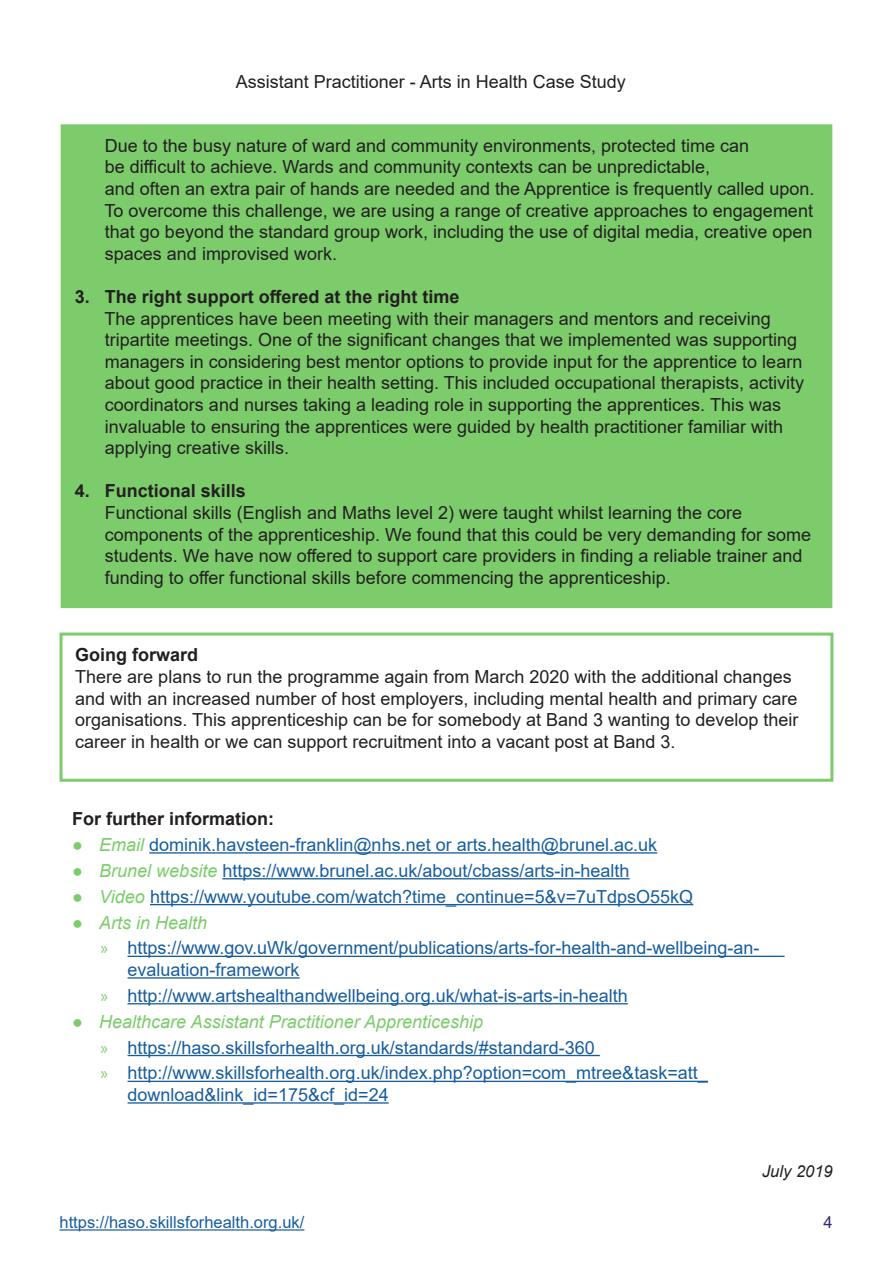
<style>
.page{position:relative;width:893px;height:1263px;background:#fff}
.page>*{position:absolute;margin:0;border:0;box-sizing:border-box;transform-origin:0 0}
.Pre-title{font:18px/21.6px "Arial";color:#231f20}
.t1{font:18px/21.6px "Arial";color:#175d9e}
.Pre-title-2{font:700 18px "Arial";color:#231f20}
.t2{font:italic 18px "Arial";color:#7ccc6c}
.Pre-title-3{font:16.5px "Arial";color:#175d9e}
.Pre-title-4{font:italic 16.5px "Arial";color:#231f20}
.Pre-title-5{font:16.5px "Arial";color:#302878}
.s1{color:#7ccc6c}
.s2{font-style:italic;color:#7ccc6c}
.s3{font-style:normal}
.s4{font-family:"Myriad Pro";color:#7ccc6c}
</style>
<div class="page">
<div style="left:61px;top:125px;width:771px;height:482px;background:#7ccc6c"></div>
<div style="left:61px;top:124px;width:771px;height:484px;border:2px solid #7ccc6c"></div>
<hr style="left:60px;top:1229px;width:244px;height:1px;background:#175d9e">
<div style="left:60px;top:632px;width:773px;height:150px;border:3px solid #7ccc6c"></div>
<hr style="left:149px;top:852px;width:508px;height:1px;background:#175d9e">
<hr style="left:222px;top:878px;width:408px;height:1px;background:#175d9e">
<hr style="left:150px;top:904px;width:543px;height:1px;background:#175d9e">
<hr style="left:128px;top:956px;width:657px;height:1px;background:#175d9e">
<hr style="left:128px;top:977px;width:172px;height:1px;background:#175d9e">
<hr style="left:128px;top:1003px;width:500px;height:1px;background:#175d9e">
<hr style="left:128px;top:1055px;width:472px;height:1px;background:#175d9e">
<hr style="left:128px;top:1081px;width:580px;height:1px;background:#175d9e">
<hr style="left:128px;top:1102px;width:261px;height:1px;background:#175d9e">
<p class="Pre-title" style="left:236px;top:71px;width:392px">Assistant Practitioner - Arts in Health Case Study</p>
<p class="Pre-title" style="left:105px;top:134px;width:646px">Due to the busy nature of ward and community environments, protected time can</p>
<p class="Pre-title" style="left:105px;top:156px;width:607px">be difficult to achieve. Wards and community contexts can be unpredictable,</p>
<p class="Pre-title" style="left:105px;top:178px;width:711px">and often an extra pair of hands are needed and the Apprentice is frequently called upon.</p>
<p class="Pre-title" style="left:105px;top:199px;width:710px">To overcome this challenge, we are using a range of creative approaches to engagement</p>
<p class="Pre-title" style="left:105px;top:221px;width:709px">that go beyond the standard group work, including the use of digital media, creative open</p>
<p class="Pre-title" style="left:105px;top:242px;width:234px">spaces and improvised work.</p>
<p class="Pre-title-2" style="left:75px;top:284px;width:386px">3. The right support offered at the right time</p>
<p class="Pre-title" style="left:105px;top:307px;width:668px">The apprentices have been meeting with their managers and mentors and receiving</p>
<p class="Pre-title" style="left:105px;top:329px;width:694px">tripartite meetings. One of the significant changes that we implemented was supporting</p>
<p class="Pre-title" style="left:105px;top:350px;width:699px">managers in considering best mentor options to provide input for the apprentice to learn</p>
<p class="Pre-title" style="left:105px;top:372px;width:701px">about good practice in their health setting. This included occupational therapists, activity</p>
<p class="Pre-title" style="left:105px;top:394px;width:678px">coordinators and nurses taking a leading role in supporting the apprentices. This was</p>
<p class="Pre-title" style="left:105px;top:415px;width:680px">invaluable to ensuring the apprentices were guided by health practitioner familiar with</p>
<p class="Pre-title" style="left:105px;top:437px;width:186px">applying creative skills.</p>
<p class="Pre-title-2" style="left:75px;top:478px;width:173px">4. Functional skills</p>
<p class="Pre-title" style="left:105px;top:502px;width:639px">Functional skills (English and Maths level 2) were taught whilst learning the core</p>
<p class="Pre-title" style="left:105px;top:523px;width:708px">components of the apprenticeship. We found that this could be very demanding for some</p>
<p class="Pre-title" style="left:105px;top:545px;width:699px">students. We have now offered to support care providers in finding a reliable trainer and</p>
<p class="Pre-title" style="left:105px;top:566px;width:567px">funding to offer functional skills before commencing the apprenticeship.</p>
<p class="Pre-title-2" style="left:75px;top:642px;width:125px">Going forward</p>
<p class="Pre-title" style="left:75px;top:666px;width:725px">There are plans to run the programme again from March 2020 with the additional changes and with an increased number of host employers, including mental health and primary care organisations. This apprenticeship can be for somebody at Band 3 wanting to develop their career in health or we can support recruitment into a vacant post at Band 3.</p>
<p class="Pre-title-2" style="left:72px;top:806px;width:203px">For further information:</p>
<p class="t1" style="left:72px;top:834px;width:586px"><span class="s1">●</span> <span class="s2">Email</span> dominik.havsteen-franklin@nhs.net or arts.health@brunel.ac.uk</p>
<p class="t1" style="left:72px;top:860px;width:559px"><span class="s1">●</span> <span class="s2">Brunel website</span> https://www.brunel.ac.uk/about/cbass/arts-in-health</p>
<p class="t1" style="left:72px;top:885px;width:622px"><span class="s1">●</span> <span class="s2">Video</span> https://www.youtube.com/watch?time_continue=5&amp;v=7uTdpsO55kQ</p>
<p class="t2" style="left:72px;top:910px;width:137px"><span class="s3">●</span> Arts in Health</p>
<p class="t1" style="left:128px;top:937px;width:633px;text-indent:-27px"><span class="s4">»</span> https://www.gov.uWk/government/publications/arts-for-health-and-wellbeing-an&shy;evaluation-framework</p>
<p class="t1" style="left:101px;top:985px;width:529px"><span class="s4">»</span> http://www.artshealthandwellbeing.org.uk/what-is-arts-in-health</p>
<p class="t2" style="left:72px;top:1010px;width:412px"><span class="s3">●</span> Healthcare Assistant Practitioner Apprenticeship</p>
<p class="t1" style="left:101px;top:1036px;width:496px"><span class="s4">»</span> https://haso.skillsforhealth.org.uk/standards/#standard-360</p>
<p class="t1" style="left:128px;top:1062px;width:582px;text-indent:-27px"><span class="s4">»</span> http://www.skillsforhealth.org.uk/index.php?option=com_mtree&amp;task=att_ download&amp;link_id=175&amp;cf_id=24</p>
<p class="Pre-title-3" style="left:60px;top:1211px;width:246px">https://haso.skillsforhealth.org.uk/</p>
<p class="Pre-title-4" style="left:762px;top:1160px;width:72px">July 2019</p>
<p class="Pre-title-5" style="left:823px;top:1211px;width:11px">4</p>
</div>
